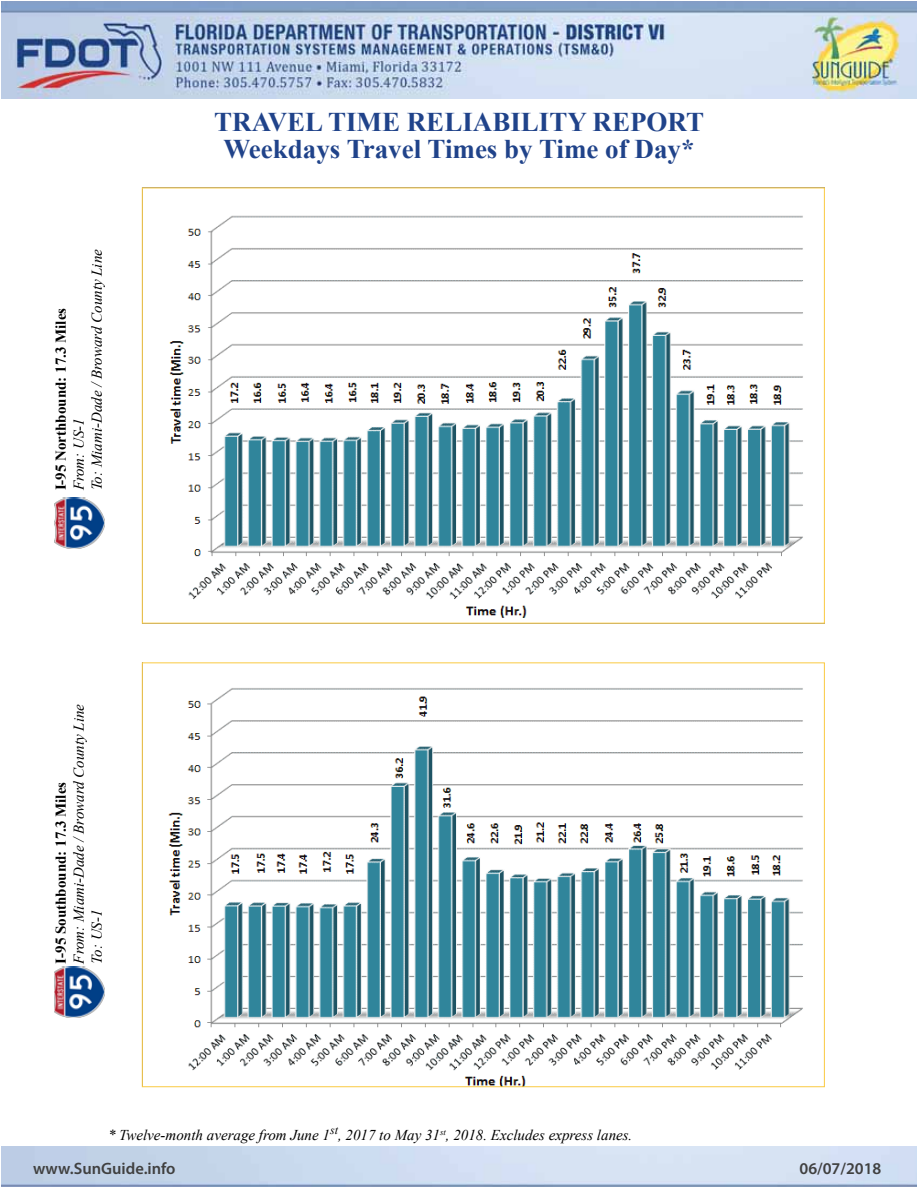
<style>
.page{position:relative;width:918px;height:1188px;background:#fff}
.page>*{position:absolute;margin:0;border:0;box-sizing:border-box;transform-origin:0 0}
.t1{font:700 27px/26.5px "Times New Roman";color:#20438a;text-align:center}
.t2{font:600 16.5px "Myriad Pro";color:#404040}
.t3{font:italic 15px/18px "Times New Roman";color:#000}
.t4{font:700 15px "Times New Roman";color:#000}
</style>
<div class="page">
<img style="left:2px;top:1px;width:914px;height:98px">
<img style="left:169px;top:215px;width:634px;height:403px">
<img style="left:168px;top:688px;width:635px;height:397px">
<img style="left:54px;top:967px;width:51px;height:50px">
<img style="left:54px;top:497px;width:51px;height:51px">
<p class="t3" style="left:70px;top:490px;width:243px;rotate:-90deg">From: US-1<br>To: Miami-Dade / Broward County Line</p>
<p class="t4" style="left:51px;top:490px;width:184px;rotate:-90deg">I-95 Northbound: 17.3 Miles</p>
<p class="t3" style="left:70px;top:964px;width:261px;rotate:-90deg">From: Miami-Dade / Broward County Line<br>To: US-1</p>
<p class="t4" style="left:51px;top:964px;width:183px;rotate:-90deg">I-95 Southbound: 17.3 Miles</p>
<h1 class="t1" style="left:214px;top:108px;width:491px">TRAVEL TIME RELIABILITY REPORT<br>Weekdays Travel Times by Time of Day*</h1>
<p class="t3" style="left:108px;top:1126px;width:526px">* Twelve-month average from June 1<sup>st</sup>, 2017 to May 31<sup>st</sup>, 2018. Excludes express lanes.</p>
<p class="t2" style="left:33px;top:1158px;width:144px">www.SunGuide.info</p>
<p class="t2" style="left:800px;top:1158px;width:83px">06/07/2018</p>
</div>
